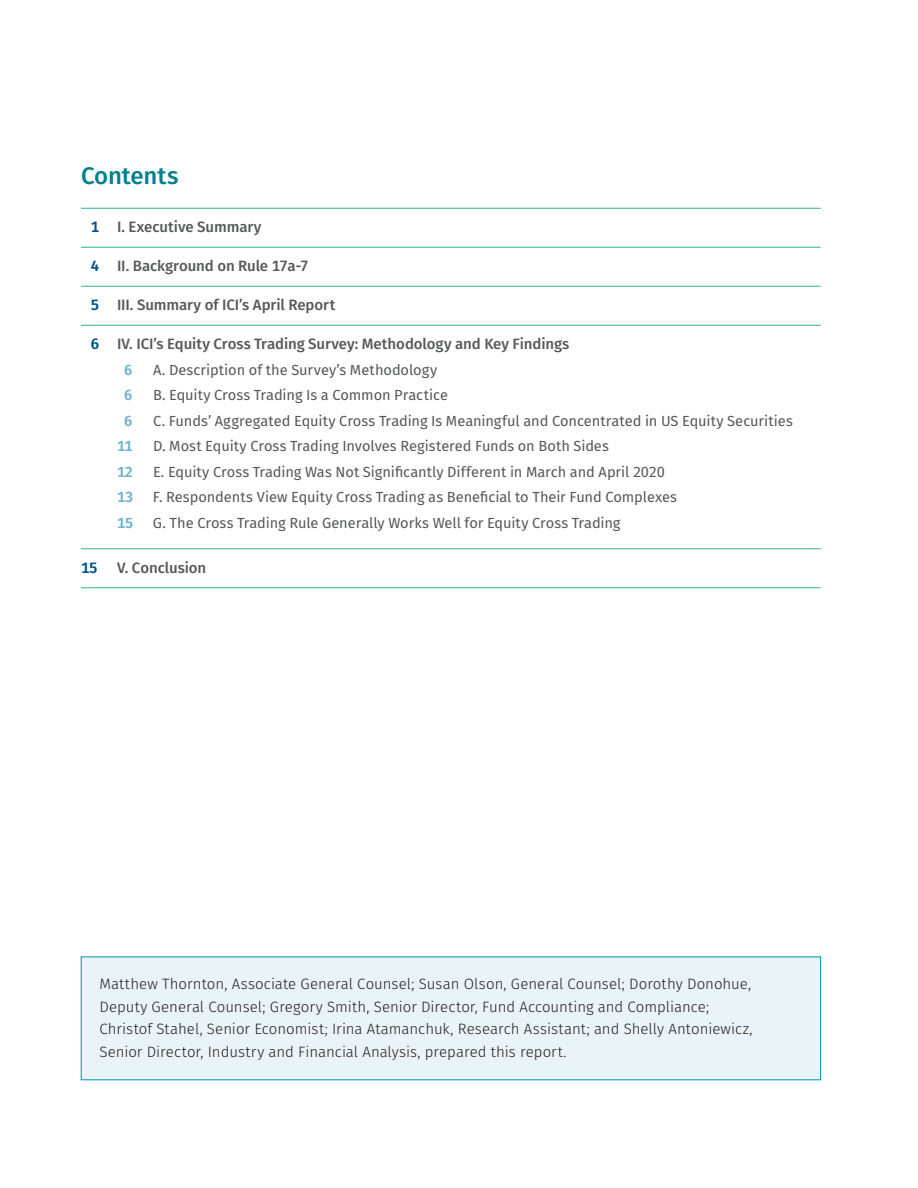
<style>
.page{position:relative;width:918px;height:1188px;background:#fff}
.page>*{position:absolute;margin:0;border:0;box-sizing:border-box;transform-origin:0 0}
.TOC_Heading{font:500 24px "Fira Sans";letter-spacing:-.01em;color:#007f8d}
.Text{font:300 15px/22.5px "Fira Sans";color:#231f20}
.t1{font:500 15px "Fira Sans";letter-spacing:-.005em;color:#57585a}
.t2{font:600 15px "Fira Sans";color:#00558b}
.t3{font:14.7px "Fira Sans";letter-spacing:-.005em;color:#57585a}
.t4{font:600 14.7px "Fira Sans";letter-spacing:-.015em;color:#73b4cb}
.s1{font-weight:600;color:#00558b}
</style>
<div class="page">
<hr style="left:81px;top:208px;width:740px;height:1px;background:#31b589">
<hr style="left:81px;top:247px;width:740px;height:1px;background:#31b589">
<hr style="left:81px;top:286px;width:740px;height:1px;background:#31b589">
<hr style="left:81px;top:325px;width:740px;height:1px;background:#31b589">
<hr style="left:81px;top:548px;width:740px;height:1px;background:#31b589">
<hr style="left:81px;top:587px;width:740px;height:1px;background:#31b589">
<div style="left:81px;top:957px;width:740px;height:123px;background:#eaf3f7"></div>
<p class="TOC_Heading" style="left:81px;top:157px;width:99px">Contents</p>
<p class="t1" style="left:91px;top:215px;width:172px"><span class="s1">1</span> I. Executive Summary</p>
<p class="t1" style="left:91px;top:254px;width:219px"><span class="s1">4</span> II. Background on Rule 17a-7</p>
<p class="t1" style="left:91px;top:293px;width:246px"><span class="s1">5</span> III. Summary of ICI’s April Report</p>
<p class="t1" style="left:91px;top:332px;width:480px"><span class="s1">6</span> IV. ICI’s Equity Cross Trading Survey: Methodology and Key Findings</p>
<p class="t4" style="left:124px;top:358px;width:10px">6</p>
<p class="t3" style="left:153px;top:359px;width:286px">A. Description of the Survey’s Methodology</p>
<p class="t4" style="left:124px;top:383px;width:10px">6</p>
<p class="t3" style="left:153px;top:384px;width:297px">B. Equity Cross Trading Is a Common Practice</p>
<p class="t4" style="left:124px;top:409px;width:10px">6</p>
<p class="t3" style="left:153px;top:410px;width:641px">C. Funds’ Aggregated Equity Cross Trading Is Meaningful and Concentrated in US Equity Securities</p>
<p class="t4" style="left:117px;top:434px;width:17px">11</p>
<p class="t3" style="left:153px;top:435px;width:457px">D. Most Equity Cross Trading Involves Registered Funds on Both Sides</p>
<p class="t4" style="left:117px;top:460px;width:18px">12</p>
<p class="t3" style="left:153px;top:461px;width:513px">E. Equity Cross Trading Was Not Significantly Different in March and April 2020</p>
<p class="t4" style="left:117px;top:485px;width:18px">13</p>
<p class="t3" style="left:153px;top:486px;width:525px">F. Respondents View Equity Cross Trading as Beneficial to Their Fund Complexes</p>
<p class="t4" style="left:117px;top:511px;width:18px">15</p>
<p class="t3" style="left:153px;top:512px;width:469px">G. The Cross Trading Rule Generally Works Well for Equity Cross Trading</p>
<p class="t2" style="left:81px;top:555px;width:18px">15</p>
<p class="t1" style="left:117px;top:556px;width:91px">V. Conclusion</p>
<p class="Text" style="left:99px;top:973px;width:655px">Matthew Thornton, Associate General Counsel; Susan Olson, General Counsel; Dorothy Donohue, Deputy General Counsel; Gregory Smith, Senior Director, Fund Accounting and Compliance; Christof Stahel, Senior Economist; Irina Atamanchuk, Research Assistant; and Shelly Antoniewicz, Senior Director, Industry and Financial Analysis, prepared this report.</p>
</div>
